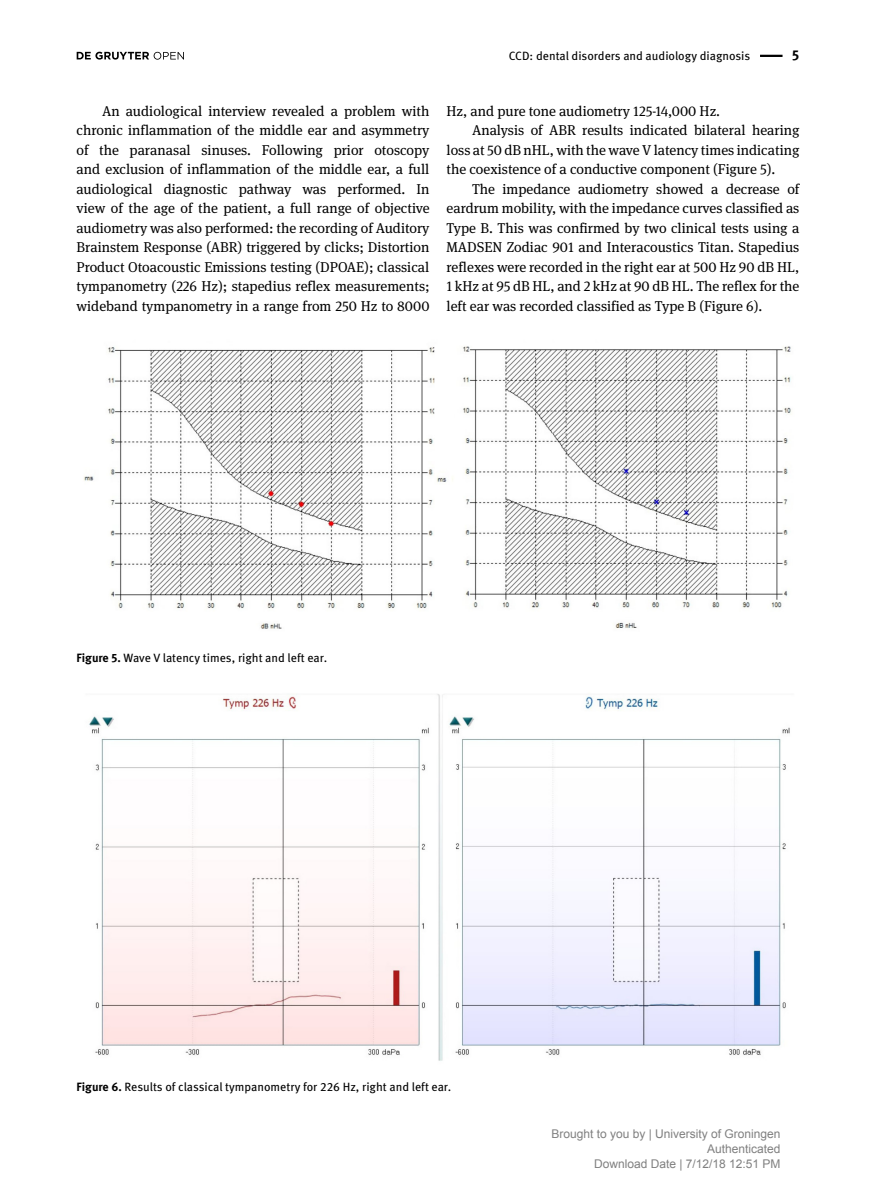
<style>
.page{position:relative;width:893px;height:1191px;background:#fff}
.page>*{position:absolute;margin:0;border:0;box-sizing:border-box;transform-origin:0 0}
.t1{font:14.25px/19.5px "DG Meta Serif Science";color:#000;text-align:justify}
.t2{font:700 14.25px "DG Meta Science";color:#000}
.t3{font:12px "DG Meta Science";color:#000}
.t4{font:12px/15px "Arial";color:#808080;text-align:right}
.s1{font-weight:700}
</style>
<div class="page">
<svg style="left:77px;top:52px;width:107px;height:8px"></svg>
<hr style="left:760px;top:55px;width:22px;height:2px;background:#000">
<img style="left:83px;top:346px;width:708px;height:283px">
<img style="left:89px;top:694px;width:701px;height:367px">
<p class="t1" style="left:77px;top:101px;width:354px;text-indent:26px">An audiological interview revealed a problem with chronic inflammation of the middle ear and asymmetry of the paranasal sinuses. Following prior otoscopy and exclusion of inflammation of the middle ear, a full audiological diagnostic pathway was performed. In view of the age of the patient, a full range of objective audiometry was also performed: the recording of Auditory Brainstem Response (ABR) triggered by clicks; Distortion Product Otoacoustic Emissions testing (DPOAE); classical tympanometry (226 Hz); stapedius reflex measurements; wideband tympanometry in a range from 250 Hz to 8000</p>
<p class="t3" style="left:509px;top:46px;width:243px">CCD: dental disorders and audiology diagnosis</p>
<p class="t2" style="left:792px;top:44px;width:9px">5</p>
<p class="t1" style="left:446px;top:101px;width:275px">Hz, and pure tone audiometry 125-14,000 Hz.</p>
<p class="t1" style="left:472px;top:120px;width:329px">Analysis of ABR results indicated bilateral hearing</p>
<p class="t1" style="left:446px;top:140px;width:354px">loss at 50 dB nHL, with the wave V latency times indicating</p>
<p class="t1" style="left:446px;top:159px;width:330px">the coexistence of a conductive component (Figure 5).</p>
<p class="t1" style="left:472px;top:179px;width:329px">The impedance audiometry showed a decrease of</p>
<p class="t1" style="left:446px;top:198px;width:354px">eardrum mobility, with the impedance curves classified as</p>
<p class="t1" style="left:446px;top:218px;width:354px">Type B. This was confirmed by two clinical tests using a</p>
<p class="t1" style="left:446px;top:237px;width:354px">MADSEN Zodiac 901 and Interacoustics Titan. Stapedius</p>
<p class="t1" style="left:446px;top:257px;width:354px">reflexes were recorded in the right ear at 500 Hz 90 dB HL,</p>
<p class="t1" style="left:446px;top:276px;width:354px">1 kHz at 95 dB HL, and 2 kHz at 90 dB HL. The reflex for the</p>
<p class="t1" style="left:446px;top:296px;width:317px">left ear was recorded classified as Type B (Figure 6).</p>
<p class="t3" style="left:77px;top:648px;width:252px"><span class="s1">Figure 5.</span> Wave V latency times, right and left ear.</p>
<p class="t3" style="left:77px;top:1077px;width:376px"><span class="s1">Figure 6.</span> Results of classical tympanometry for 226 Hz, right and left ear.</p>
<p class="t4" style="left:551px;top:1127px;width:231px">Brought to you by | University of Groningen<br>Authenticated<br>Download Date | 7/12/18 12:51 PM</p>
</div>
